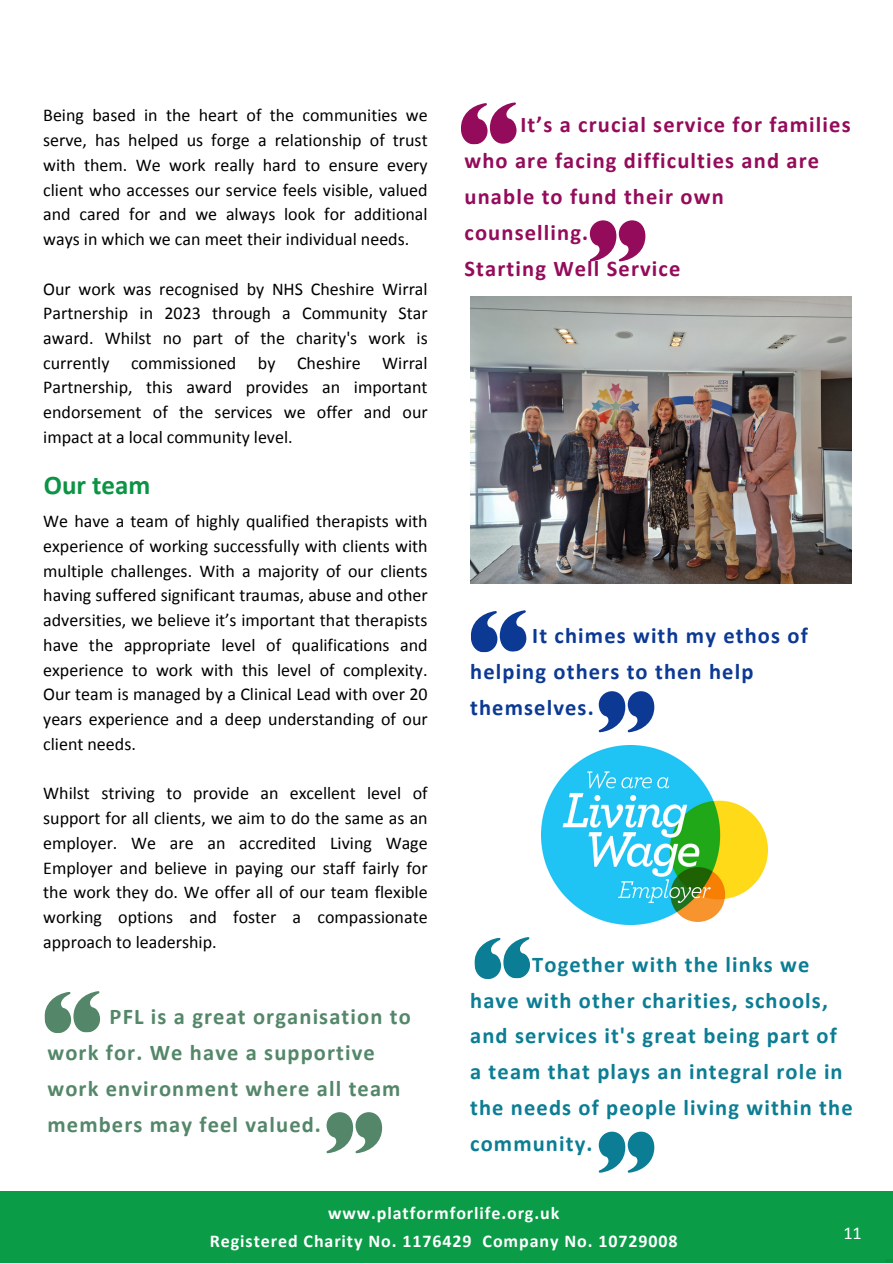
<style>
.page{position:relative;width:893px;height:1264px;background:#fff}
.page>*{position:absolute;margin:0;border:0;box-sizing:border-box;transform-origin:0 0}
.t1{font:700 27px "Calibri";color:#0b9444}
.t2{font:700 22.5px/36px "Calibri";letter-spacing:.05em;color:#0b7d94}
.t3{font:700 22.5px/36px "Calibri";letter-spacing:.05em;color:#940b5b}
.t4{font:700 22.5px/36px "Calibri";letter-spacing:.05em;color:#548769}
.t5{font:700 22.5px/36px "Calibri";letter-spacing:.05em;color:#0b3994}
.t6{font:18.15px "Calibri";color:#fff}
.t7{font:18px/24.8px "Calibri";color:#000;text-align:justify}
.t8{font:700 18px "Calibri";letter-spacing:.05em;color:#fff}
</style>
<div class="page">
<div style="left:0;top:1190px;width:892px;height:72px;background:#0a9c46"></div>
<img style="left:541px;top:745px;width:226px;height:179px">
<svg style="left:471px;top:610px;width:56px;height:42px"></svg>
<svg style="left:598px;top:691px;width:56px;height:41px"></svg>
<svg style="left:474px;top:937px;width:56px;height:42px"></svg>
<svg style="left:598px;top:1131px;width:56px;height:41px"></svg>
<svg style="left:44px;top:991px;width:56px;height:42px"></svg>
<svg style="left:326px;top:1112px;width:56px;height:41px"></svg>
<img style="left:470px;top:297px;width:381px;height:286px">
<svg style="left:461px;top:102px;width:56px;height:43px"></svg>
<svg style="left:589px;top:220px;width:56px;height:41px"></svg>
<p class="t7" style="left:43px;top:103px;width:386px">Being based in the heart of the communities we serve, has helped us forge a relationship of trust with them. We work really hard to ensure every client who accesses our service feels visible, valued and cared for and we always look for additional ways in which we can meet their individual needs.</p>
<p class="t7" style="left:43px;top:276px;width:386px">Our work was recognised by NHS Cheshire Wirral Partnership in 2023 through a Community Star award. Whilst no part of the charity's work is currently commissioned by Cheshire Wirral Partnership, this award provides an important endorsement of the services we offer and our impact at a local community level.</p>
<p class="t1" style="left:44px;top:468px;width:108px">Our team</p>
<p class="t7" style="left:43px;top:508px;width:386px">We have a team of highly qualified therapists with experience of working successfully with clients with multiple challenges. With a majority of our clients having suffered significant traumas, abuse and other adversities, we believe it’s important that therapists have the appropriate level of qualifications and experience to work with this level of complexity.<br>Our team is managed by a Clinical Lead with over 20 years experience and a deep understanding of our client needs.</p>
<p class="t7" style="left:43px;top:780px;width:386px">Whilst striving to provide an excellent level of support for all clients, we aim to do the same as an employer. We are an accredited Living Wage Employer and believe in paying our staff fairly for the work they do. We offer all of our team flexible working options and foster a compassionate approach to leadership.</p>
<p class="t4" style="left:47px;top:998px;width:365px;text-indent:62px">PFL is a great organisation to work for. We have a supportive work environment where all team members may feel valued.</p>
<p class="t3" style="left:464px;top:107px;width:387px;text-indent:56px">It’s a crucial service for families who are facing difficulties and are unable to fund their own</p>
<p class="t3" style="left:464px;top:215px;width:125px">counselling.</p>
<p class="t3" style="left:464px;top:251px;width:217px">Starting Well Service</p>
<p class="t5" style="left:470px;top:617px;width:339px;text-indent:62px">It chimes with my ethos of helping others to then help themselves.</p>
<p class="t2" style="left:470px;top:945px;width:384px;text-indent:62px">Together with the links we have with other charities, schools, and services it's great being part of a team that plays an integral role in the needs of people living within the community.</p>
<p class="t8" style="left:328px;top:1201px;width:232px">www.platformforlife.org.uk</p>
<p class="t8" style="left:210px;top:1229px;width:469px">Registered Charity No. 1176429 Company No. 10729008</p>
<p class="t6" style="left:843px;top:1221px;width:20px">11</p>
</div>
